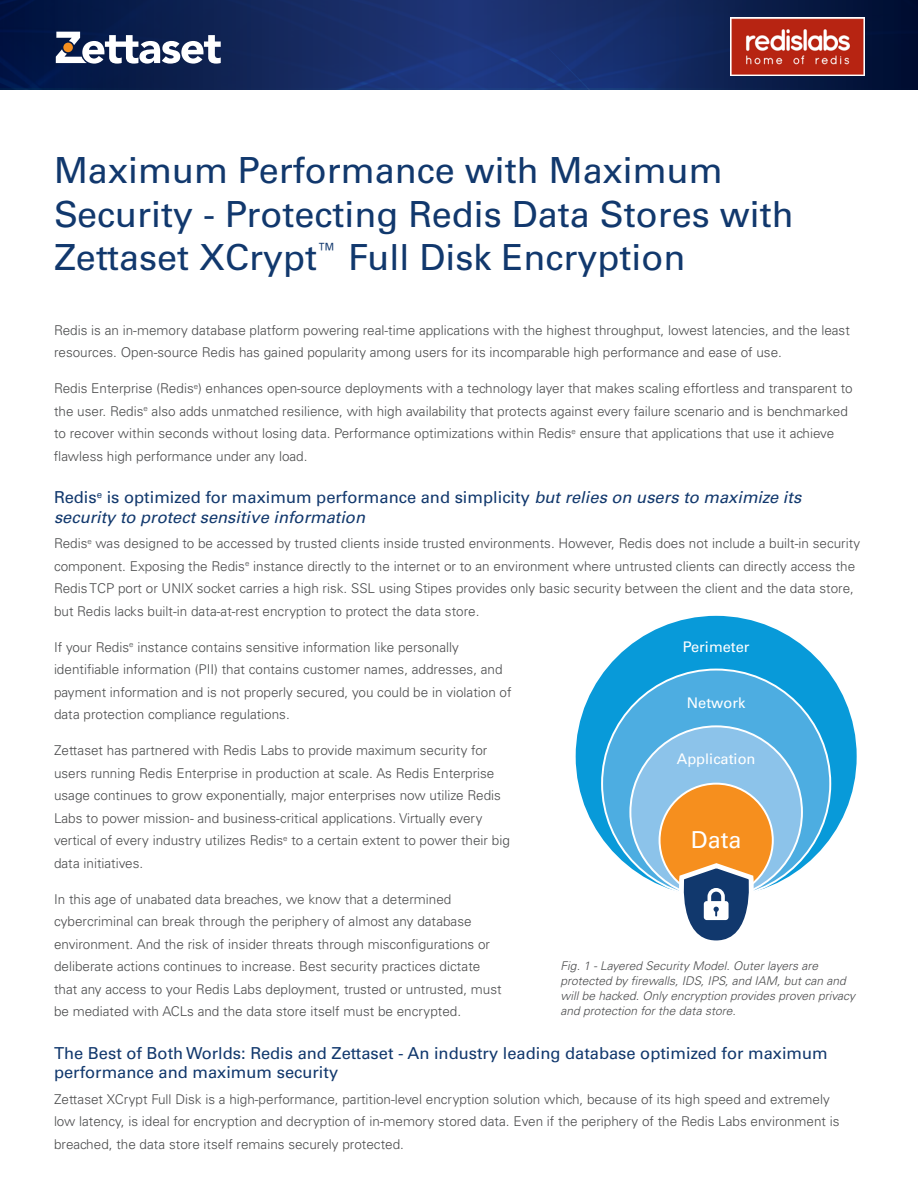
<style>
.page{position:relative;width:918px;height:1188px;background:#fff}
.page>*{position:absolute;margin:0;border:0;box-sizing:border-box;transform-origin:0 0}
.t1{font:36px/43.2px "Univers LT";color:#11386d}
.t2{font:23.4px "Univers LT";color:#fff}
.t3{font:italic 16.5px/19.8px "Univers LT";color:#11386d}
.t4{font:16.5px/19.8px "Univers LT";color:#11386d}
.t5{font:14.7px "Univers LT";color:#fff}
.t6{font:300 13.5px/22.5px "Univers LT";color:#4b4c4d}
.t7{font:italic 300 12px/15px "Univers LT";color:#4b4c4d}
.s1{font-style:normal}
</style>
<div class="page">
<svg style="left:0;top:0;width:918px;height:89px;background:#11265d"></svg>
<svg style="left:56px;top:32px;width:165px;height:32px"></svg>
<img style="left:730px;top:18px;width:135px;height:58px">
<div style="left:575px;top:615px;width:283px;height:283px;background:#089ad9;border-radius:50%"></div>
<div style="left:602px;top:670px;width:228px;height:228px;background:#4dade1;border-radius:50%"></div>
<div style="left:630px;top:726px;width:172px;height:172px;background:#8cc3ea;border-radius:50%"></div>
<div style="left:660px;top:784px;width:113px;height:113px;background:#f68f1e;border-radius:50%"></div>
<svg style="left:675px;top:863px;width:87px;height:78px"></svg>
<h1 class="t1" style="left:54px;top:149px;width:741px">Maximum Performance with Maximum<br>Security - Protecting Redis Data Stores with<br>Zettaset XCrypt<sup>™</sup> Full Disk Encryption</h1>
<p class="t6" style="left:54px;top:319px;width:797px">Redis is an in-memory database platform powering real-time applications with the highest throughput, lowest latencies, and the least resources. Open-source Redis has gained popularity among users for its incomparable high performance and ease of use.</p>
<p class="t6" style="left:54px;top:377px;width:800px">Redis Enterprise (Redis<sup>e</sup>) enhances open-source deployments with a technology layer that makes scaling effortless and transparent to the user. Redis<sup>e</sup> also adds unmatched resilience, with high availability that protects against every failure scenario and is benchmarked to recover within seconds without losing data. Performance optimizations within Redis<sup>e</sup> ensure that applications that use it achieve flawless high performance under any load.</p>
<p class="t3" style="left:54px;top:487px;width:749px"><span class="s1">Redis</span><sup>e</sup> <span class="s1">is optimized for maximum performance and simplicity</span> but relies on users to maximize its security to protect sensitive information</p>
<p class="t6" style="left:54px;top:532px;width:808px">Redis<sup>e</sup> was designed to be accessed by trusted clients inside trusted environments. However, Redis does not include a built-in security component. Exposing the Redis<sup>e</sup> instance directly to the internet or to an environment where untrusted clients can directly access the Redis TCP port or UNIX socket carries a high risk. SSL using Stipes provides only basic security between the client and the data store, but Redis lacks built-in data-at-rest encryption to protect the data store.</p>
<p class="t6" style="left:54px;top:636px;width:459px">If your Redis<sup>e</sup> instance contains sensitive information like personally identifiable information (PII) that contains customer names, addresses, and payment information and is not properly secured, you could be in violation of data protection compliance regulations.</p>
<p class="t6" style="left:54px;top:739px;width:457px">Zettaset has partnered with Redis Labs to provide maximum security for users running Redis Enterprise in production at scale. As Redis Enterprise usage continues to grow exponentially, major enterprises now utilize Redis Labs to power mission- and business-critical applications. Virtually every vertical of every industry utilizes Redis<sup>e</sup> to a certain extent to power their big data initiatives.</p>
<p class="t6" style="left:54px;top:888px;width:449px">In this age of unabated data breaches, we know that a determined cybercriminal can break through the periphery of almost any database environment. And the risk of insider threats through misconfigurations or deliberate actions continues to increase. Best security practices dictate that any access to your Redis Labs deployment, trusted or untrusted, must be mediated with ACLs and the data store itself must be encrypted.</p>
<p class="t4" style="left:54px;top:1043px;width:775px">The Best of Both Worlds: Redis and Zettaset - An industry leading database optimized for maximum performance and maximum security</p>
<p class="t6" style="left:54px;top:1088px;width:787px">Zettaset XCrypt Full Disk is a high-performance, partition-level encryption solution which, because of its high speed and extremely low latency, is ideal for encryption and decryption of in-memory stored data. Even if the periphery of the Redis Labs environment is breached, the data store itself remains securely protected.</p>
<p class="t5" style="left:683px;top:638px;width:69px">Perimeter</p>
<p class="t5" style="left:687px;top:694px;width:60px">Network</p>
<p class="t5" style="left:677px;top:750px;width:80px">Application</p>
<h2 class="t2" style="left:691px;top:826px;width:52px">Data</h2>
<p class="t7" style="left:561px;top:958px;width:296px">Fig. 1 - Layered Security Model. Outer layers are protected by firewalls, IDS, IPS, and IAM, but can and will be hacked. Only encryption provides proven privacy and protection for the data store.</p>
</div>
